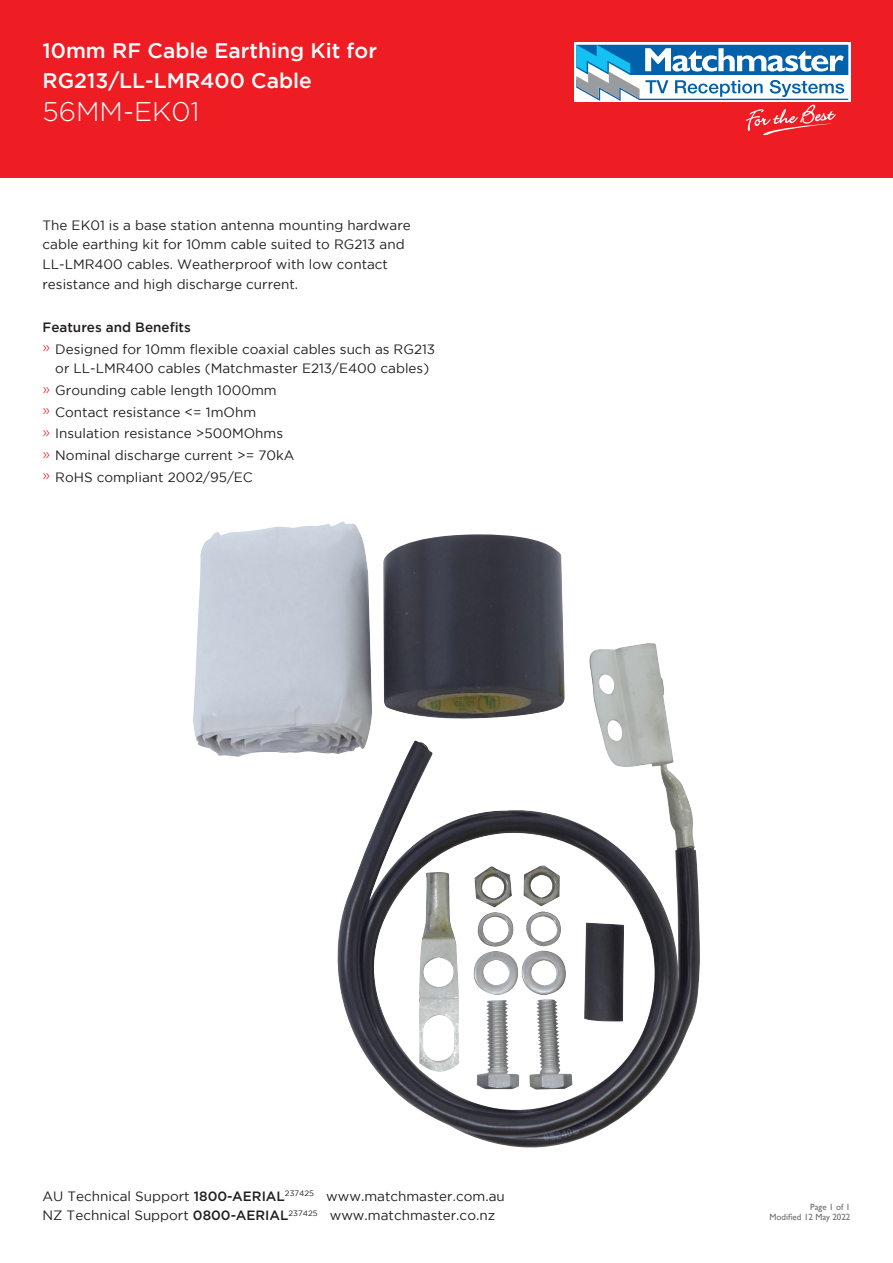
<style>
.page{position:relative;width:893px;height:1263px;background:#fff}
.page>*{position:absolute;margin:0;border:0;box-sizing:border-box;transform-origin:0 0}
.t1{font:300 27px "Gotham";color:#fff}
.t2{font:500 21px/30.5px "Gotham";color:#fff}
.t3{font:13.5px/21.8px "Gotham";color:#231f20}
.t4{font:9px/10.8px "Gill Sans";color:#6c6d70;text-align:right}
.s1{font-weight:500}
.s2{font-weight:300;font-size:15px;color:#ee1d23}
</style>
<div class="page">
<div style="left:0;top:0;width:893px;height:178px;background:#ee1d23"></div>
<svg style="left:574px;top:43px;width:276px;height:59px"></svg>
<svg style="left:576px;top:45px;width:272px;height:90px"></svg>
<img style="left:193px;top:521px;width:485px;height:627px">
<h2 class="t2" style="left:43px;top:35px;width:336px">10mm RF Cable Earthing Kit for<br>RG213/LL-LMR400 Cable</h2>
<h1 class="t1" style="left:43px;top:94px;width:159px">56MM-EK01</h1>
<p class="t3" style="left:43px;top:215px;width:370px;line-height:19.6px">The EK01 is a base station antenna mounting hardware cable earthing kit for 10mm cable suited to RG213 and LL-LMR400 cables. Weatherproof with low contact resistance and high discharge current.</p>
<p class="t3" style="left:43px;top:316px;width:394px"><span class="s1">Features and Benefits<br></span><span class="s2">»</span> Designed for 10mm flexible coaxial cables such as RG213</p>
<p class="t3" style="left:43px;top:357px;width:388px;text-indent:13px">or LL-LMR400 cables (Matchmaster E213/E400 cables) <span class="s2">»</span> Grounding cable length 1000mm<br><span class="s2">»</span> Contact resistance &lt;= 1mOhm<br><span class="s2">»</span> Insulation resistance &gt;500MOhms<br><span class="s2">»</span> Nominal discharge current &gt;= 70kA<br><span class="s2">»</span> RoHS compliant 2002/95/EC</p>
<p class="t3" style="left:43px;top:1186px;width:464px;line-height:19.5px">AU Technical Support <span class="s1">1800-AERIAL</span><sup>237425</sup> www.matchmaster.com.au<br>NZ Technical Support <span class="s1">0800-AERIAL</span><sup>237425</sup> www.matchmaster.co.nz</p>
<p class="t4" style="left:769px;top:1201px;width:82px">Page 1 of 1<br>Modified 12 May 2022</p>
</div>
